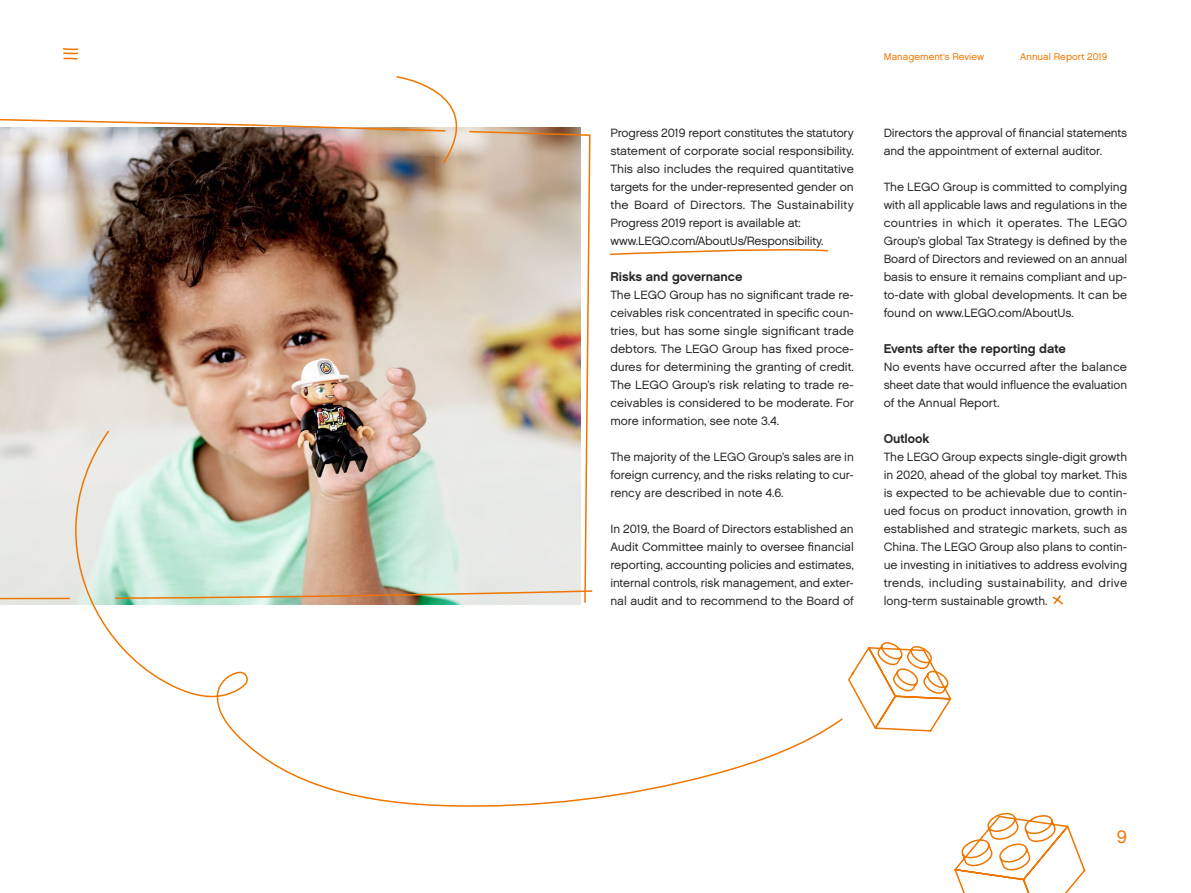
<style>
.page{position:relative;width:1191px;height:893px;background:#fff}
.page>*{position:absolute;margin:0;border:0;box-sizing:border-box;transform-origin:0 0}
.t1{font:18px "LEGO Chalet 60";color:#ee7601}
.t2{font:700 12.75px "LEGO Chalet 60";color:#282827}
.t3{font:12px/18px "LEGO Chalet 60";letter-spacing:-.005em;color:#282827;text-align:justify}
.t4{font:9.75px "LEGO Chalet 60";color:#ee7601}
</style>
<div class="page">
<img style="left:0;top:128px;width:580px;height:477px">
<svg style="left:610px;top:249px;width:219px;height:7px"></svg>
<svg style="left:1052px;top:595px;width:11px;height:10px"></svg>
<svg style="left:63px;top:48px;width:16px;height:12px"></svg>
<svg style="left:848px;top:642px;width:104px;height:90px"></svg>
<svg style="left:954px;top:812px;width:132px;height:81px"></svg>
<svg style="left:73px;top:429px;width:770px;height:378px"></svg>
<svg style="left:396px;top:76px;width:94px;height:89px"></svg>
<img style="left:0;top:115px;width:447px;height:485px">
<img style="left:468px;top:130px;width:123px;height:474px">
<p class="t3" style="left:610px;top:123px;width:245px;text-align:left">Progress 2019 report constitutes the statutory statement of corporate social responsibility.<br>This also includes the required quantitative targets for the under-represented gender on the Board of Directors. The Sustainability Progress 2019 report is available at: www.LEGO.com/AboutUs/Responsibility.</p>
<p class="t2" style="left:610px;top:268px;width:134px">Risks and governance</p>
<p class="t3" style="left:610px;top:285px;width:245px">The LEGO Group has no significant trade re&shy;ceivables risk concentrated in specific coun&shy;tries, but has some single significant trade debtors. The LEGO Group has fixed proce&shy;dures for determining the granting of credit.<br>The LEGO Group’s risk relating to trade re&shy;ceivables is considered to be moderate. For more information, see note 3.4.</p>
<p class="t3" style="left:610px;top:447px;width:245px">The majority of the LEGO Group’s sales are in foreign currency, and the risks relating to cur&shy;rency are described in note 4.6.</p>
<p class="t3" style="left:610px;top:519px;width:245px">In 2019, the Board of Directors established an Audit Committee mainly to oversee financial reporting, accounting policies and estimates, internal controls, risk management, and exter&shy;nal audit and to recommend to the Board of</p>
<p class="t4" style="left:883px;top:51px;width:102px">Management‘s Review</p>
<p class="t4" style="left:1020px;top:51px;width:89px">Annual Report 2019</p>
<p class="t3" style="left:883px;top:123px;width:245px">Directors the approval of financial statements and the appointment of external auditor.</p>
<p class="t3" style="left:883px;top:177px;width:245px">The LEGO Group is committed to complying with all applicable laws and regulations in the countries in which it operates. The LEGO Group’s global Tax Strategy is defined by the Board of Directors and reviewed on an annual basis to ensure it remains compliant and up&shy;to-date with global developments. It can be found on www.LEGO.com/AboutUs.</p>
<p class="t2" style="left:883px;top:340px;width:184px">Events after the reporting date</p>
<p class="t3" style="left:883px;top:357px;width:245px">No events have occurred after the balance sheet date that would influence the evaluation of the Annual Report.</p>
<p class="t2" style="left:883px;top:430px;width:48px">Outlook</p>
<p class="t3" style="left:883px;top:447px;width:245px">The LEGO Group expects single-digit growth in 2020, ahead of the global toy market. This is expected to be achievable due to contin&shy;ued focus on product innovation, growth in established and strategic markets, such as China. The LEGO Group also plans to contin&shy;ue investing in initiatives to address evolving trends, including sustainability, and drive long-term sustainable growth.</p>
<h1 class="t1" style="left:1117px;top:825px;width:12px">9</h1>
</div>
